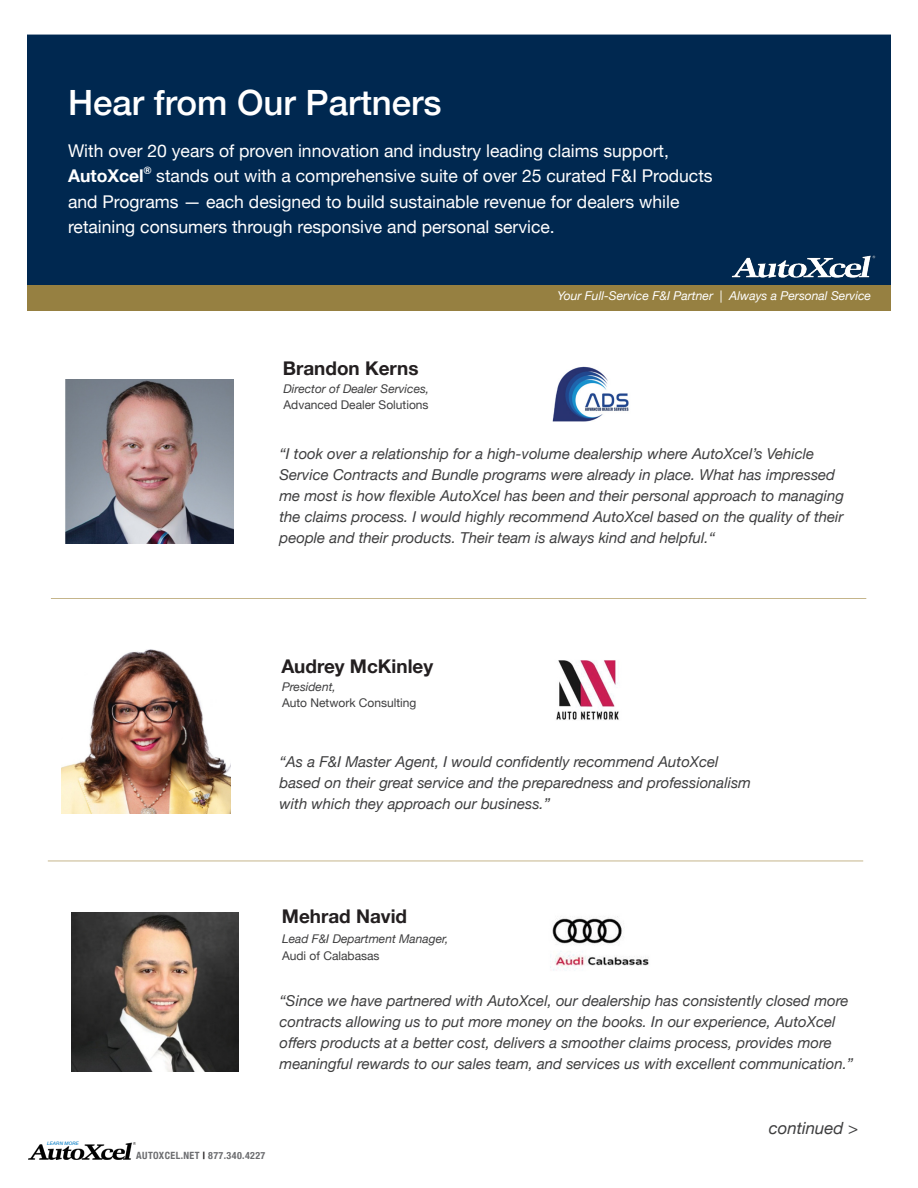
<style>
.page{position:relative;width:918px;height:1188px;background:#fff}
.page>*{position:absolute;margin:0;border:0;box-sizing:border-box;transform-origin:0 0}
.t1{font:500 34.8px "Helvetica Neue";color:#fff}
.t2{font:700 18.9px "Helvetica Neue";color:#231f20}
.t3{font:17.55px/25.5px "Helvetica Neue";color:#fff}
.t4{font:italic 16.8px "Helvetica Neue";color:#3e3e3f}
.t5{font:italic 15px/21px "Helvetica Neue";color:#3e3e3f}
.t6{font:italic 12.15px "Helvetica Neue";color:#fff}
.t7{font:italic 12px/16.5px "Helvetica Neue";color:#3e3e3f}
.t8{font:12px/16.5px "Helvetica Neue";color:#3e3e3f}
.t9{font:700 10.2px "Helvetica";color:#fff}
.t10{font:700 condensed 10.05px "Helvetica Neue";letter-spacing:.04em;color:#6c6d70}
.main_body_copy{font:italic 500 4.8px "Helvetica Neue";letter-spacing:.02em;color:#1e89ca}
.s1{font-weight:700}
.s2{font-style:normal}
.s3{font-style:italic}
.s4{color:#231f20}
</style>
<div class="page">
<div style="left:27px;top:35px;width:864px;height:251px;background:#002850"></div>
<img style="left:29px;top:1142px;width:107px;height:17px">
<div style="left:27px;top:285px;width:864px;height:26px;background:#968041"></div>
<img style="left:732px;top:255px;width:144px;height:23px">
<img style="left:65px;top:380px;width:168px;height:163px">
<img style="left:552px;top:366px;width:77px;height:56px">
<img style="left:62px;top:650px;width:168px;height:163px">
<img style="left:556px;top:660px;width:63px;height:60px">
<img style="left:71px;top:913px;width:167px;height:158px">
<img style="left:550px;top:916px;width:99px;height:55px">
<hr style="left:48px;top:861px;width:815px;height:1px;background:#c5b58b">
<hr style="left:51px;top:598px;width:815px;height:1px;background:#c5b58b">
<p class="t1" style="left:68px;top:74px;width:375px">Hear from Our Partners</p>
<p class="t3" style="left:68px;top:139px;width:603px">With over 20 years of proven innovation and industry leading claims support,<br><span class="s1">AutoXcel</span></p>
<p class="t9" style="left:144px;top:162px;width:9px">®</p>
<p class="t3" style="left:68px;top:164px;width:646px;text-indent:88px">stands out with a comprehensive suite of over 25 curated F&amp;I Products and Programs — each designed to build sustainable revenue for dealers while retaining consumers through responsive and personal service.</p>
<p class="t2" style="left:283px;top:353px;width:137px">Brandon Kerns</p>
<p class="t7" style="left:284px;top:381px;width:147px">Director of Dealer Services,<br><span class="s2">Advanced Dealer Solutions</span></p>
<p class="t6" style="left:558px;top:287px;width:315px">Your Full-Service F&amp;I Partner | Always a Personal Service</p>
<p class="t5" style="left:280px;top:444px;width:566px">“I took over a relationship for a high-volume dealership where AutoXcel’s Vehicle Service Contracts and Bundle programs were already in place. What has impressed me most is how flexible AutoXcel has been and their personal approach to managing the claims process. I would highly recommend AutoXcel based on the quality of their people and their products. Their team is always kind and helpful.“</p>
<p class="t2" style="left:281px;top:651px;width:153px">Audrey McKinley</p>
<p class="t8" style="left:282px;top:679px;width:136px"><span class="s3">President,<br></span>Auto Network Consulting</p>
<p class="t5" style="left:280px;top:752px;width:473px">“As a F&amp;I Master Agent, I would confidently recommend AutoXcel based on their great service and the preparedness and professionalism with which they approach our business.”</p>
<p class="t2" style="left:282px;top:901px;width:127px">Mehrad Navid</p>
<p class="t7" style="left:282px;top:932px;width:168px">Lead F&amp;I Department Manager,<br><span class="s2">Audi of Calabasas</span></p>
<p class="t5" style="left:280px;top:991px;width:575px">“Since we have partnered with AutoXcel, our dealership has consistently closed more contracts allowing us to put more money on the books. In our experience, AutoXcel offers products at a better cost, delivers a smoother claims process, provides more meaningful rewards to our sales team, and services us with excellent communication.”</p>
<p class="main_body_copy" style="left:47px;top:1139px;width:33px">LEARN MORE</p>
<p class="t10" style="left:136px;top:1147px;width:131px">AUTOXCEL.NET <span class="s4">|</span> 877.340.4227</p>
<p class="t4" style="left:769px;top:1116px;width:91px">continued &gt;</p>
</div>
